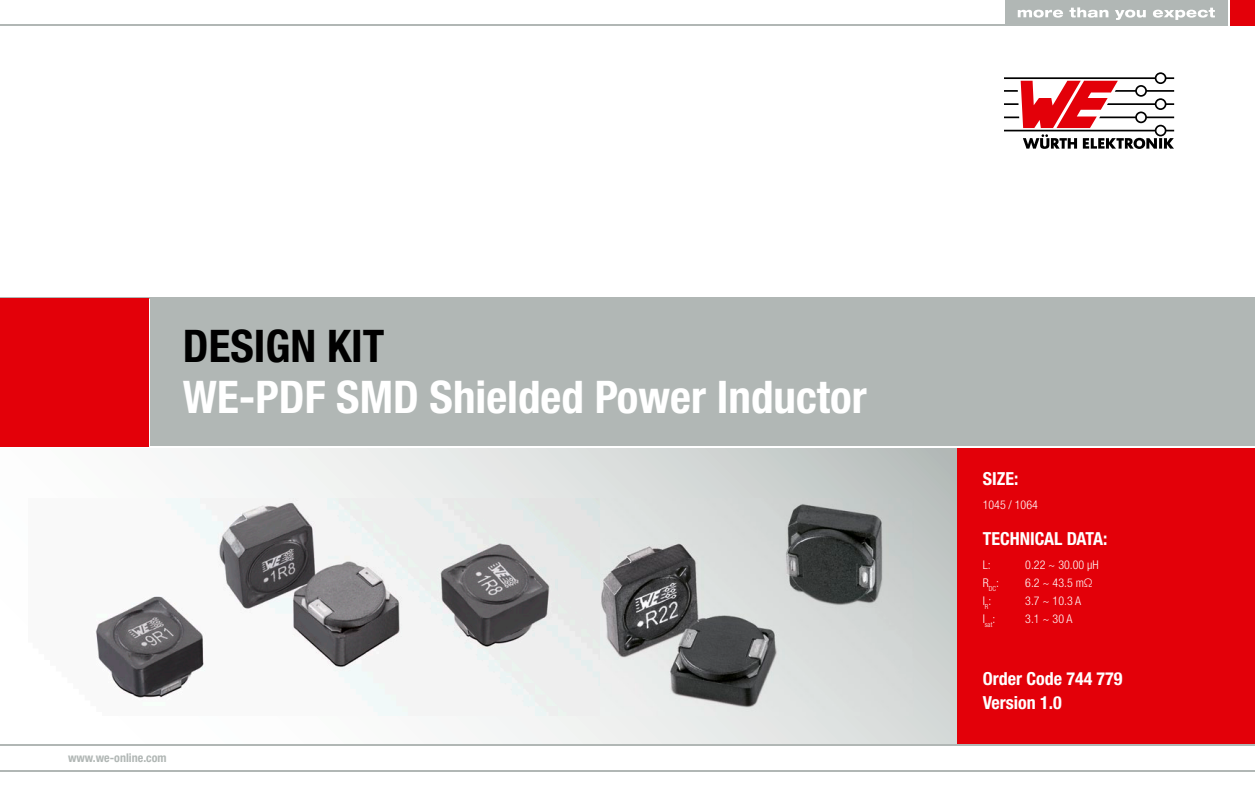
<style>
.page{position:relative;width:1255px;height:800px;background:#fff}
.page>*{position:absolute;margin:0;border:0;box-sizing:border-box;transform-origin:0 0}
.t1{font:700 condensed 45px "Helvetica Neue LT Pro";color:#fff}
.t2{font:700 condensed 45px "Helvetica Neue LT Pro";color:#000}
.t3{font:700 condensed 18px/24px "Helvetica Neue LT Pro";color:#fff}
.t4{font:300 condensed 12px "Helvetica Neue LT Pro";color:#fff}
.t5{font:700 condensed 12px "Helvetica Neue LT Pro";color:#b1b7b5}
.t6{font:300 condensed 7.05px "Helvetica Neue LT Pro";color:#fff}
</style>
<div class="page">
<div style="left:150px;top:299px;width:1104px;height:147px;background:#b1b7b5"></div>
<svg style="left:166px;top:448px;width:791px;height:296px"></svg>
<div style="left:957px;top:446px;width:297px;height:298px;background:#e30009"></div>
<img style="left:95px;top:499px;width:818px;height:216px">
<hr style="left:0;top:446px;width:1254px;height:2px;background:#fff">
<hr style="left:0;top:298px;width:1254px;height:1px;background:#b1b7b5">
<div style="left:0;top:298px;width:149px;height:148px;background:#e30009"></div>
<div style="left:1229px;top:0;width:25px;height:26px;background:#e30009"></div>
<div style="left:1005px;top:0;width:222px;height:26px;background:#b1b7b5"></div>
<svg style="left:1017px;top:7px;width:197px;height:13px"></svg>
<hr style="left:0;top:24px;width:1225px;height:2px;background:#b1b7b5">
<svg style="left:1004px;top:72px;width:170px;height:77px"></svg>
<hr style="left:0;top:744px;width:1254px;height:1px;background:#b1b7b5">
<hr style="left:0;top:770px;width:1254px;height:1px;background:#b1b7b5">
<h1 class="t2" style="left:183px;top:318px;width:203px">DESIGN KIT</h1>
<h1 class="t1" style="left:183px;top:369px;width:685px">WE-PDF SMD Shielded Power Inductor</h1>
<p class="t5" style="left:68px;top:750px;width:100px">www.we-online.com</p>
<h2 class="t3" style="left:982px;top:466px;width:37px">SIZE:</h2>
<p class="t4" style="left:982px;top:498px;width:57px">1045 / 1064</p>
<h2 class="t3" style="left:982px;top:526px;width:126px">TECHNICAL DATA:</h2>
<p class="t4" style="left:982px;top:558px;width:9px">L:</p>
<p class="t4" style="left:1025px;top:558px;width:75px">0.22 ~ 30.00 µH</p>
<p class="t4" style="left:982px;top:576px;width:18px">R<sub>DC</sub>:</p>
<p class="t4" style="left:1025px;top:576px;width:69px">6.2 ~ 43.5 mΩ</p>
<p class="t4" style="left:982px;top:594px;width:10px">I<sub>R</sub>:</p>
<p class="t4" style="left:1025px;top:594px;width:57px">3.7 ~ 10.3 A</p>
<p class="t6" style="left:982px;top:620px;width:14px"><sup>I</sup>sat<sup>:</sup></p>
<p class="t4" style="left:1025px;top:612px;width:49px">3.1 ~ 30 A</p>
<h2 class="t3" style="left:982px;top:666px;width:141px">Order Code 744 779<br>Version 1.0</h2>
</div>
